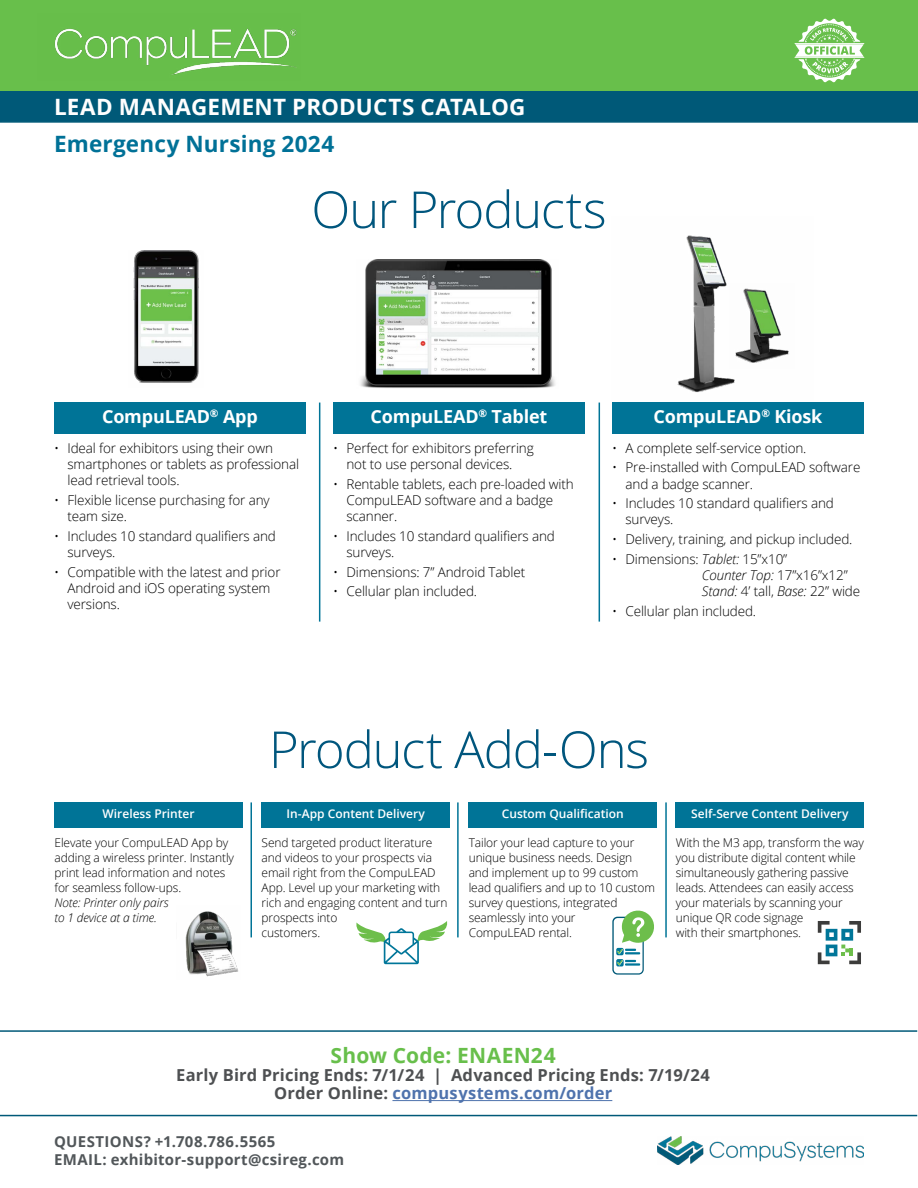
<style>
.page{position:relative;width:918px;height:1188px;background:#fff}
.page>*{position:absolute;margin:0;border:0;box-sizing:border-box;transform-origin:0 0}
.t1{font:300 51px "Open Sans";letter-spacing:-.025em;color:#00567d}
.t2{font:700 22.5px "Open Sans";letter-spacing:.01em;color:#fefefe}
.t3{font:700 22.5px "Open Sans";letter-spacing:.01em;color:#007197}
.t4{font:700 21px "Open Sans";letter-spacing:.01em;color:#68bf4b}
.t5{font:700 18px "Open Sans";letter-spacing:-.01em;color:#fff}
.t6{font:700 16.5px/18px "Open Sans";letter-spacing:.015em;color:#4e5052;text-align:center}
.t7{font:700 15px/18px "Open Sans";letter-spacing:.02em;color:#52575a}
.t8{font:300 13.5px/16.2px "Open Sans";letter-spacing:-.01em;color:#000}
.t9{font:300 12px/15px "Open Sans";letter-spacing:-.01em;color:#000}
.t10{font:600 12px "Open Sans";color:#fff}
.t11{font:italic 300 12px/15px "Open Sans";letter-spacing:-.01em;color:#000}
.s1{font-style:italic}
.s2{color:#4f73ad}
</style>
<div class="page">
<div style="left:0;top:91px;width:918px;height:32px;background:#005978;border:2px solid #005978"></div>
<div style="left:0;top:0;width:918px;height:91px;background:#68bf4b"></div>
<svg style="left:794px;top:19px;width:71px;height:63px"></svg>
<img style="left:54px;top:28px;width:243px;height:47px">
<img style="left:657px;top:1137px;width:207px;height:28px">
<hr style="left:0;top:1115px;width:917px;height:1px;background:#005978">
<hr style="left:0;top:1030px;width:917px;height:2px;background:#005978">
<hr style="left:392px;top:1100px;width:220px;height:1px;background:#4f73ad">
<div style="left:55px;top:802px;width:188px;height:26px;background:#007497"></div>
<div style="left:262px;top:802px;width:188px;height:26px;background:#007497"></div>
<div style="left:469px;top:802px;width:188px;height:26px;background:#007497"></div>
<div style="left:676px;top:802px;width:188px;height:26px;background:#007497"></div>
<img style="left:677px;top:235px;width:58px;height:158px">
<div style="left:54px;top:402px;width:252px;height:32px;background:#007497"></div>
<div style="left:333px;top:402px;width:252px;height:32px;background:#007497"></div>
<div style="left:612px;top:402px;width:252px;height:32px;background:#007497"></div>
<img style="left:360px;top:260px;width:195px;height:128px">
<img style="left:729px;top:284px;width:60px;height:85px">
<img style="left:133px;top:250px;width:66px;height:133px">
<hr style="left:319px;top:403px;width:1px;height:219px;background:#007497">
<hr style="left:250px;top:802px;width:2px;height:135px;background:#007497">
<hr style="left:457px;top:802px;width:2px;height:135px;background:#007497">
<hr style="left:665px;top:802px;width:2px;height:135px;background:#007497">
<hr style="left:599px;top:403px;width:1px;height:219px;background:#007497">
<img style="left:185px;top:911px;width:53px;height:66px">
<svg style="left:612px;top:917px;width:32px;height:58px"></svg>
<div style="left:614px;top:918px;width:29px;height:55px;background:#fff;border-radius:4px"></div>
<svg style="left:617px;top:911px;width:37px;height:43px"></svg>
<svg style="left:616px;top:959px;width:8px;height:7px"></svg>
<hr style="left:625px;top:963px;width:15px;height:3px;background:#007699">
<svg style="left:617px;top:960px;width:19px;height:5px"></svg>
<svg style="left:356px;top:921px;width:91px;height:43px"></svg>
<svg style="left:818px;top:921px;width:43px;height:43px"></svg>
<h2 class="t2" style="left:54px;top:91px;width:473px">LEAD MANAGEMENT PRODUCTS CATALOG</h2>
<h2 class="t3" style="left:54px;top:128px;width:282px">Emergency Nursing 2024</h2>
<h1 class="t1" style="left:311px;top:175px;width:297px">Our Products</h1>
<h3 class="t5" style="left:102px;top:404px;width:157px">CompuLEAD<sup>®</sup> App</h3>
<p class="t8" style="left:68px;top:439px;width:233px;text-indent:-14px">• Ideal for exhibitors using their own smartphones or tablets as professional lead retrieval tools.</p>
<p class="t8" style="left:68px;top:491px;width:204px;text-indent:-14px">• Flexible license purchasing for any team size.</p>
<p class="t8" style="left:68px;top:527px;width:210px;text-indent:-14px">• Includes 10 standard qualifiers and surveys.</p>
<p class="t8" style="left:68px;top:563px;width:215px;text-indent:-14px">• Compatible with the latest and prior<br>Android and iOS operating system versions.</p>
<h3 class="t5" style="left:371px;top:404px;width:178px">CompuLEAD<sup>®</sup> Tablet</h3>
<p class="t8" style="left:333px;top:439px;width:202px;text-align:center">• Perfect for exhibitors preferring not to use personal devices.</p>
<p class="t8" style="left:346px;top:475px;width:229px;text-indent:-14px">• Rentable tablets, each pre-loaded with<br>CompuLEAD software and a badge scanner.</p>
<p class="t8" style="left:346px;top:527px;width:210px;text-indent:-14px">• Includes 10 standard qualifiers and surveys.</p>
<p class="t8" style="left:333px;top:563px;width:194px">• Dimensions: 7” Android Tablet</p>
<p class="t8" style="left:333px;top:583px;width:146px">• Cellular plan included.</p>
<h3 class="t5" style="left:654px;top:404px;width:170px">CompuLEAD<sup>®</sup> Kiosk</h3>
<p class="t8" style="left:612px;top:439px;width:196px">• A complete self-service option.</p>
<p class="t8" style="left:626px;top:459px;width:236px;text-indent:-14px">• Pre-installed with CompuLEAD software and a badge scanner.</p>
<p class="t8" style="left:626px;top:495px;width:210px;text-indent:-14px">• Includes 10 standard qualifiers and surveys.</p>
<p class="t8" style="left:612px;top:531px;width:242px">• Delivery, training, and pickup included.</p>
<p class="t8" style="left:702px;top:551px;width:160px;text-indent:-90px">• Dimensions: <span class="s1">Tablet:</span> 15”x10”<br><span class="s1">Counter Top:</span> 17”x16”x12”<br><span class="s1">Stand:</span> 4’ tall, <span class="s1">Base:</span> 22” wide</p>
<p class="t8" style="left:612px;top:603px;width:146px">• Cellular plan included.</p>
<p class="t10" style="left:103px;top:806px;width:94px">Wireless Printer</p>
<p class="t9" style="left:55px;top:834px;width:181px">Elevate your CompuLEAD App by adding a wireless printer. Instantly print lead information and notes for seamless follow-ups.</p>
<p class="t11" style="left:55px;top:894px;width:116px">Note: Printer only pairs to 1 device at a time.</p>
<h1 class="t1" style="left:269px;top:715px;width:382px">Product Add-Ons</h1>
<p class="t10" style="left:287px;top:806px;width:140px">In-App Content Delivery</p>
<p class="t9" style="left:262px;top:834px;width:187px">Send targeted product literature and videos to your prospects via email right from the CompuLEAD<br>App. Level up your marketing with rich and engaging content and turn prospects into<br>customers.</p>
<p class="t10" style="left:502px;top:806px;width:124px">Custom Qualification</p>
<p class="t9" style="left:469px;top:834px;width:188px">Tailor your lead capture to your unique business needs. Design and implement up to 99 custom lead qualifiers and up to 10 custom survey questions, integrated seamlessly into your<br>CompuLEAD rental.</p>
<p class="t10" style="left:691px;top:806px;width:159px">Self-Serve Content Delivery</p>
<p class="t9" style="left:676px;top:834px;width:190px">With the M3 app, transform the way you distribute digital content while simultaneously gathering passive leads. Attendees can easily access your materials by scanning your unique QR code signage<br>with their smartphones.</p>
<h3 class="t4" style="left:331px;top:1041px;width:227px">Show Code: ENAEN24</h3>
<p class="t6" style="left:176px;top:1066px;width:535px">Early Bird Pricing Ends: 7/1/24 | Advanced Pricing Ends: 7/19/24<br>Order Online: <span class="s2">compusystems.com/order</span></p>
<p class="t7" style="left:54px;top:1132px;width:292px">QUESTIONS? +1.708.786.5565<br>EMAIL: exhibitor-support@csireg.com</p>
</div>
